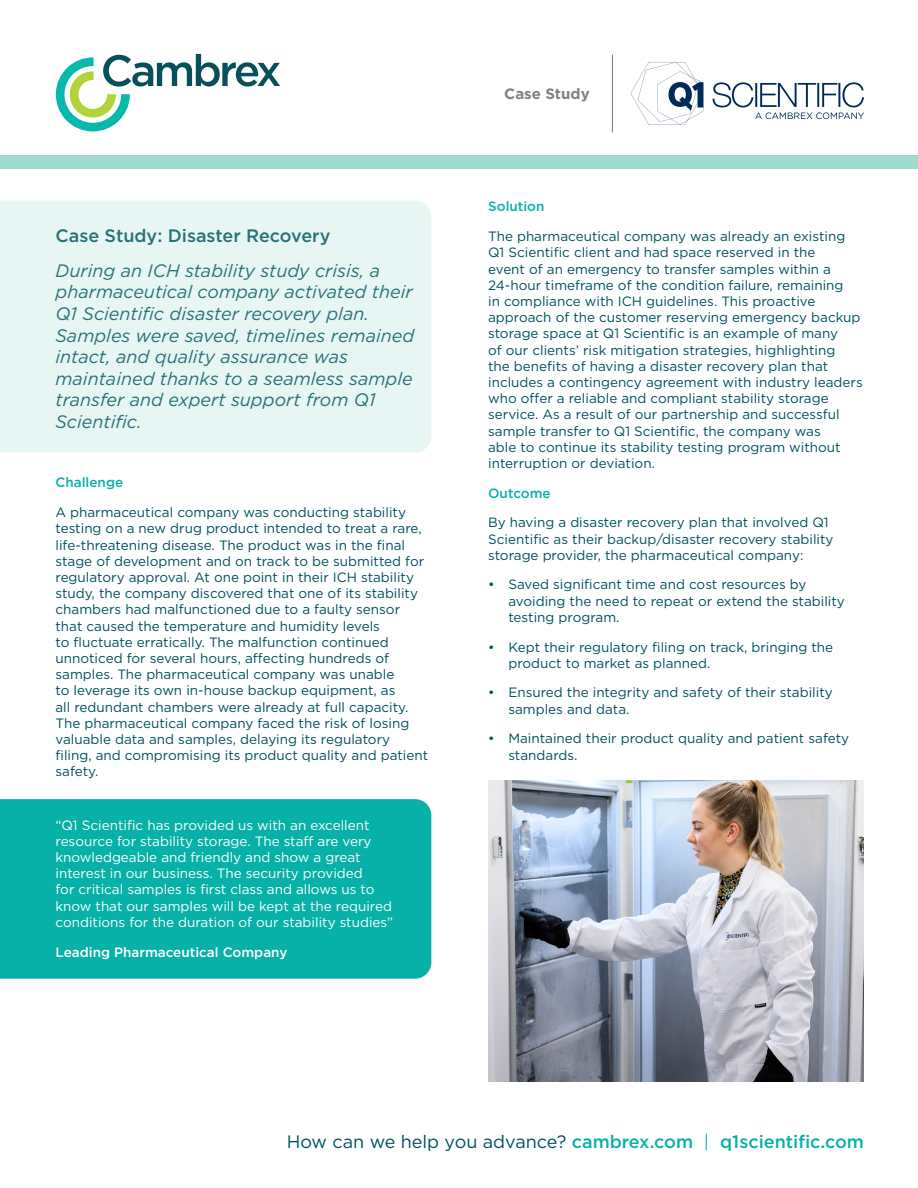
<style>
.page{position:relative;width:918px;height:1188px;background:#fff}
.page>*{position:absolute;margin:0;border:0;box-sizing:border-box;transform-origin:0 0}
.Subheadline_2{font:italic 18px/21.6px "Gotham";color:#00505c}
.How_can_we_help_you_in_advance{font:500 18px "Gotham";color:#08b1a8}
.Subheadline_2-2{font:500 18px "Gotham";color:#00505c}
.Eyebrow_Information_Sheet{font:700 15px "Gotham";color:#808285}
.Body_1{font:13.5px/16.2px "Gotham";color:#00505c}
.Body_1-2{font:13.5px/16.2px "Gotham";color:#fff}
.Body_1-3{font:500 13.5px "Gotham";color:#fff}
.Body_1-4{font:500 13.5px "Gotham";color:#08b1a8}
.s1{font-weight:400;color:#00505c}
.s2{font-weight:400}
</style>
<div class="page">
<svg style="left:56px;top:54px;width:224px;height:77px"></svg>
<div style="left:0;top:155px;width:918px;height:14px;background:#a1dad0"></div>
<hr style="left:612px;top:55px;width:1px;height:77px;background:#808285">
<svg style="left:631px;top:62px;width:72px;height:63px"></svg>
<svg style="left:713px;top:82px;width:151px;height:37px"></svg>
<div style="left:0;top:201px;width:431px;height:252px;background:#e7f5f3"></div>
<div style="left:0;top:799px;width:431px;height:180px;background:#08b1a8"></div>
<img style="left:488px;top:781px;width:376px;height:300px">
<p class="Subheadline_2-2" style="left:56px;top:224px;width:276px">Case Study: Disaster Recovery</p>
<p class="Subheadline_2" style="left:56px;top:260px;width:360px">During an ICH stability study crisis, a pharmaceutical company activated their Q1 Scientific disaster recovery plan.<br>Samples were saved, timelines remained intact, and quality assurance was maintained thanks to a seamless sample transfer and expert support from Q1<br>Scientific.</p>
<p class="Body_1-4" style="left:56px;top:474px;width:69px">Challenge</p>
<p class="Body_1" style="left:56px;top:504px;width:374px">A pharmaceutical company was conducting stability testing on a new drug product intended to treat a rare, life-threatening disease. The product was in the final stage of development and on track to be submitted for regulatory approval. At one point in their ICH stability study, the company discovered that one of its stability chambers had malfunctioned due to a faulty sensor that caused the temperature and humidity levels<br>to fluctuate erratically. The malfunction continued unnoticed for several hours, affecting hundreds of samples. The pharmaceutical company was unable<br>to leverage its own in-house backup equipment, as<br>all redundant chambers were already at full capacity.<br>The pharmaceutical company faced the risk of losing valuable data and samples, delaying its regulatory filing, and compromising its product quality and patient safety.</p>
<p class="Body_1-2" style="left:56px;top:816px;width:339px">“Q1 Scientific has provided us with an excellent resource for stability storage. The staff are very knowledgeable and friendly and show a great interest in our business. The security provided<br>for critical samples is first class and allows us to know that our samples will be kept at the required conditions for the duration of our stability studies”</p>
<p class="Body_1-3" style="left:56px;top:943px;width:233px">Leading Pharmaceutical Company</p>
<p class="Eyebrow_Information_Sheet" style="left:504px;top:84px;width:87px">Case Study</p>
<p class="Body_1-4" style="left:488px;top:198px;width:58px">Solution</p>
<p class="Body_1" style="left:488px;top:228px;width:376px">The pharmaceutical company was already an existing Q1 Scientific client and had space reserved in the<br>event of an emergency to transfer samples within a 24-hour timeframe of the condition failure, remaining<br>in compliance with ICH guidelines. This proactive approach of the customer reserving emergency backup storage space at Q1 Scientific is an example of many<br>of our clients’ risk mitigation strategies, highlighting<br>the benefits of having a disaster recovery plan that includes a contingency agreement with industry leaders who offer a reliable and compliant stability storage service. As a result of our partnership and successful sample transfer to Q1 Scientific, the company was<br>able to continue its stability testing program without interruption or deviation.</p>
<p class="Body_1-4" style="left:488px;top:484px;width:64px">Outcome</p>
<p class="Body_1" style="left:488px;top:514px;width:347px">By having a disaster recovery plan that involved Q1<br>Scientific as their backup/disaster recovery stability storage provider, the pharmaceutical company:</p>
<p class="Body_1" style="left:508px;top:576px;width:338px;text-indent:-20px">• Saved significant time and cost resources by avoiding the need to repeat or extend the stability testing program.</p>
<p class="Body_1" style="left:508px;top:638px;width:326px;text-indent:-20px">• Kept their regulatory filing on track, bringing the product to market as planned.</p>
<p class="Body_1" style="left:508px;top:684px;width:326px;text-indent:-20px">• Ensured the integrity and safety of their stability samples and data.</p>
<p class="Body_1" style="left:508px;top:730px;width:342px;text-indent:-20px">• Maintained their product quality and patient safety standards.</p>
<p class="How_can_we_help_you_in_advance" style="left:287px;top:1130px;width:579px"><span class="s1">How can we help you advance?</span> cambrex.com <span class="s2">|</span> q1scientific.com</p>
</div>
